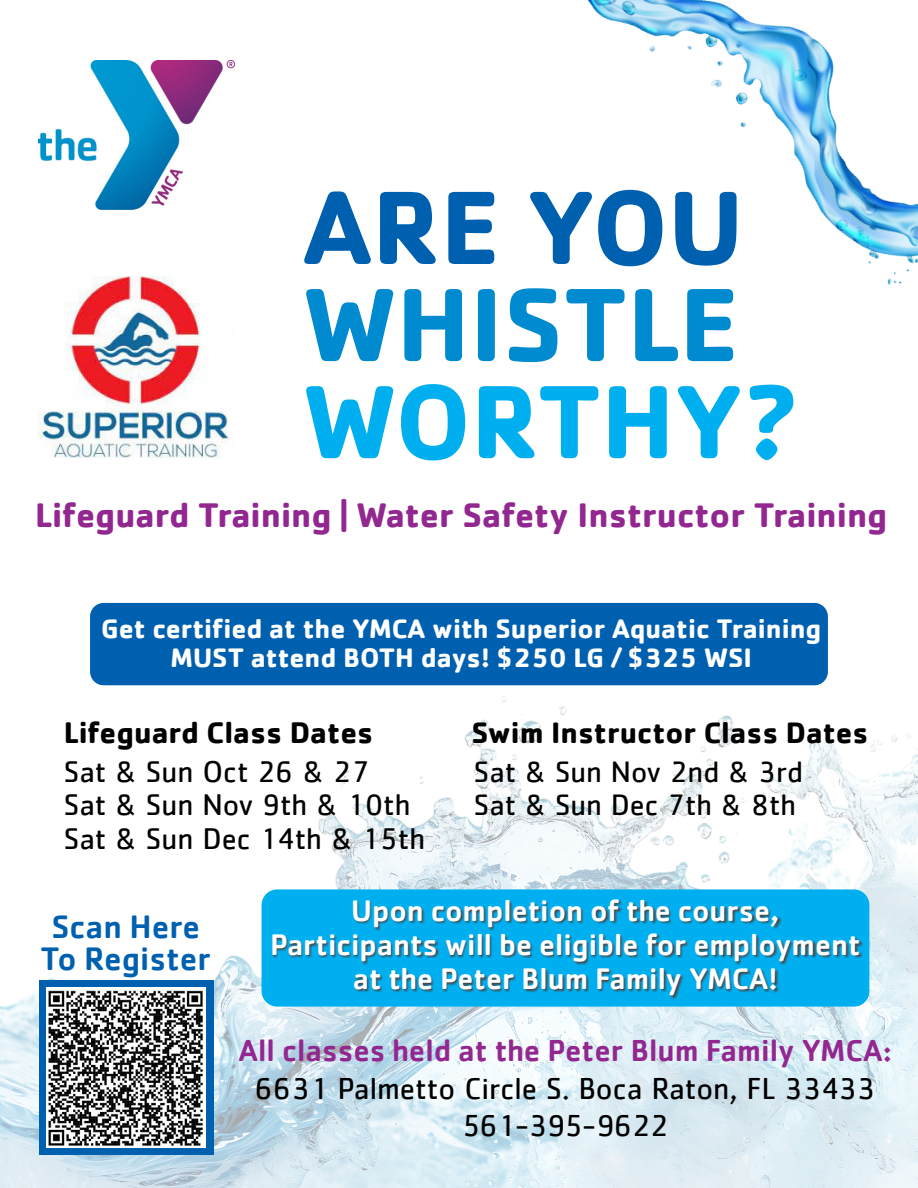
<style>
.page{position:relative;width:918px;height:1188px;background:#fff}
.page>*{position:absolute;margin:0;border:0;box-sizing:border-box;transform-origin:0 0}
.t1{font:700 108px "Cachet";color:#0060b0}
.t2{font:700 107.85px "Cachet";color:#008ad0}
.t3{font:700 107.85px "Cachet";color:#00aff0}
.t4{font:700 35.25px "Cachet";color:#922790}
.t5{font:500 33.6px "Cachet";color:#0060b0}
.t6{font:31.35px/37px "Cachet";color:#000;text-align:center}
.t7{font:500 31.35px "Cachet";color:#922790}
.t8{font:30.9px/33.2px "Cachet";color:#000}
.t9{font:700 30.9px "Cachet";color:#000}
.t10{font:500 30.6px/34px "Cachet";color:#fff;text-align:center}
.t11{font:30.45px/32.5px "Cachet";color:#000}
.t12{font:700 30.45px "Cachet";color:#000}
.t13{font:700 27.6px/29.5px "Cachet";color:#fff;text-align:center}
</style>
<div class="page">
<img style="left:39px;top:60px;width:196px;height:150px">
<div style="left:90px;top:603px;width:738px;height:82px;background:#0060b0;border-radius:14px"></div>
<img style="left:0;top:685px;width:918px;height:503px">
<img style="left:261px;top:886px;width:647px;height:120px">
<img style="left:39px;top:276px;width:190px;height:182px">
<img style="left:587px;top:0;width:331px;height:285px">
<div style="left:39px;top:980px;width:175px;height:175px;background:#0060b0"></div>
<img style="left:46px;top:988px;width:159px;height:159px">
<h1 class="t1" style="left:303px;top:158px;width:442px">ARE YOU</h1>
<h2 class="t2" style="left:303px;top:255px;width:438px">WHISTLE</h2>
<h2 class="t3" style="left:303px;top:352px;width:498px">WORTHY?</h2>
<p class="t4" style="left:35px;top:493px;width:854px">Lifeguard Training | Water Safety Instructor Training</p>
<p class="t13" style="left:101px;top:613px;width:722px">Get certified at the YMCA with Superior Aquatic Training<br>MUST attend BOTH days! $250 LG / $325 WSI</p>
<p class="t9" style="left:64px;top:713px;width:311px">Lifeguard Class Dates</p>
<p class="t12" style="left:472px;top:713px;width:398px">Swim Instructor Class Dates</p>
<p class="t8" style="left:64px;top:755px;width:363px">Sat &amp; Sun Oct 26 &amp; 27<br>Sat &amp; Sun Nov 9th &amp; 10th<br>Sat &amp; Sun Dec 14th &amp; 15th</p>
<p class="t11" style="left:474px;top:755px;width:331px">Sat &amp; Sun Nov 2nd &amp; 3rd<br>Sat &amp; Sun Dec 7th &amp; 8th</p>
<p class="t5" style="left:51px;top:906px;width:150px">Scan Here</p>
<p class="t5" style="left:41px;top:938px;width:172px">To Register</p>
<p class="t10" style="left:270px;top:893px;width:592px">Upon completion of the course,<br>Participants will be eligible for employment at the Peter Blum Family YMCA!</p>
<p class="t7" style="left:239px;top:1031px;width:655px">All classes held at the Peter Blum Family YMCA:</p>
<p class="t6" style="left:255px;top:1069px;width:622px">6631 Palmetto Circle S. Boca Raton, FL 33433<br>561-395-9622</p>
</div>
